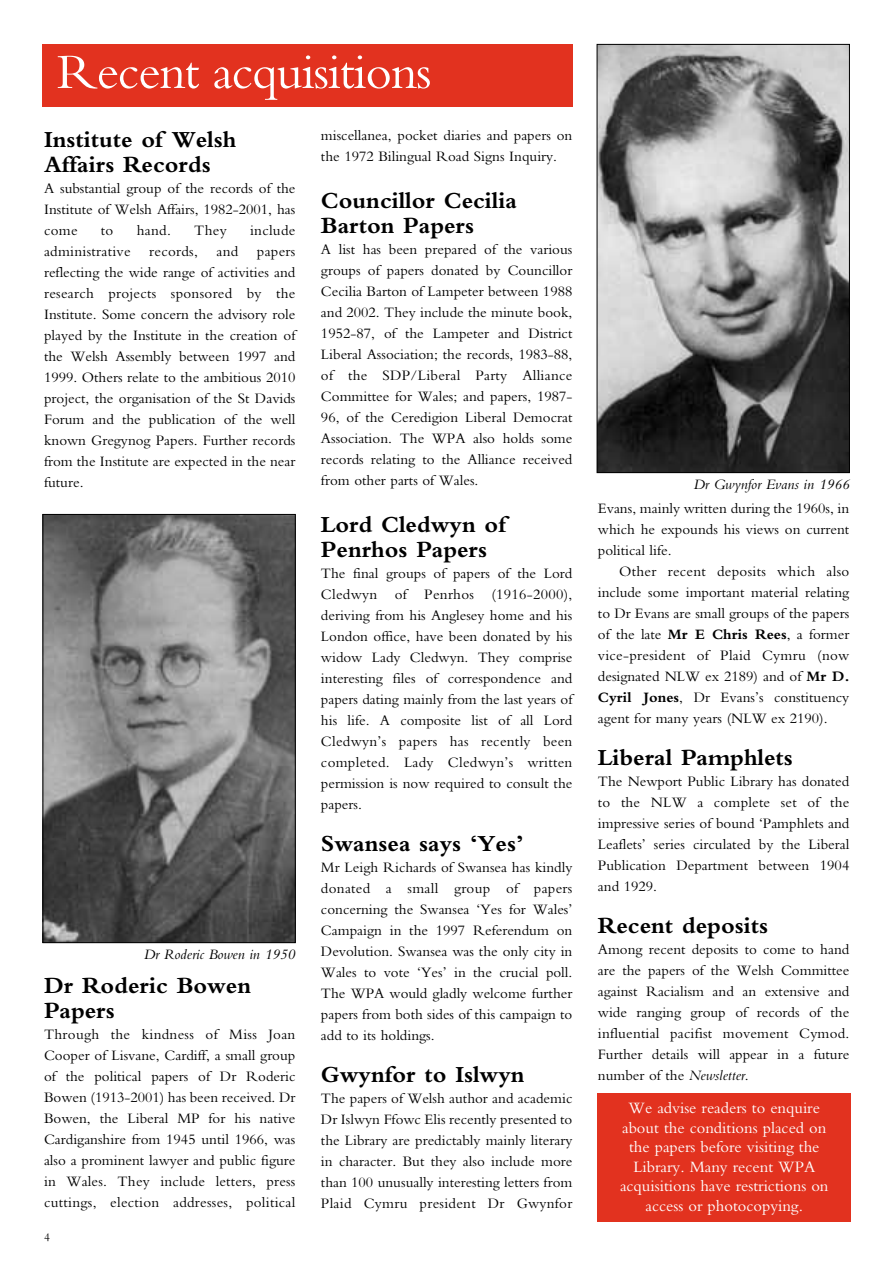
<style>
.page{position:relative;width:893px;height:1263px;background:#fff}
.page>*{position:absolute;margin:0;border:0;box-sizing:border-box;transform-origin:0 0}
.t1{font:51px "Bembo";letter-spacing:-.025em;color:#fff}
.t2{font:700 24px/25.5px "Bembo";color:#000}
.t3{font:16.5px/19.5px "Bembo";color:#fff;text-align:center}
.t4{font:15px/21px "Bembo";color:#000;text-align:justify}
.t5{font:italic 15px "Bembo";color:#000}
.t6{font:12px "Bembo";color:#000}
.s1{font-weight:700}
.s2{font-style:italic}
</style>
<div class="page">
<div style="left:43px;top:44px;width:530px;height:62px;background:#e2321f"></div>
<img style="left:45px;top:516px;width:249px;height:425px">
<div style="left:43px;top:514px;width:253px;height:429px;border:1px solid #000"></div>
<img style="left:598px;top:46px;width:249px;height:425px">
<div style="left:596px;top:44px;width:253px;height:429px;border:1px solid #000"></div>
<div style="left:597px;top:1094px;width:253px;height:128px;background:#e2321f"></div>
<h1 class="t1" style="left:57px;top:54px;width:376px">Recent acquisitions</h1>
<h2 class="t2" style="left:44px;top:129px;width:194px">Institute of Welsh<br>Affairs Records</h2>
<p class="t4" style="left:44px;top:180px;width:253px">A substantial group of the records of the Institute of Welsh Affairs, 1982-2001, has come</p>
<p class="t4" style="left:44px;top:222px;width:253px;text-indent:206px">include administrative records, and papers reflecting the wide range of activities and research projects sponsored by the Institute. Some concern the advisory role played by the Institute in the creation of the Welsh Assembly between 1997 and 1999. Others relate to the ambitious 2010 project, the organisation of the St Davids Forum and the publication of the well known Gregynog Papers. Further records from the Institute are expected in the near future.</p>
<p class="t4" style="left:101px;top:222px;width:14px">to</p>
<p class="t4" style="left:137px;top:222px;width:36px">hand.</p>
<p class="t4" style="left:194px;top:222px;width:34px">They</p>
<p class="t5" style="left:144px;top:949px;width:153px">Dr Roderic Bowen in 1950</p>
<h2 class="t2" style="left:44px;top:975px;width:209px">Dr Roderic Bowen<br>Papers</h2>
<p class="t4" style="left:44px;top:1026px;width:253px">Through the kindness of Miss Joan Cooper of Lisvane, Cardiff, a small group of the political papers of Dr Roderic Bowen (1913-2001) has been received. Dr Bowen, the Liberal MP for his native Cardiganshire from 1945 until 1966, was also a prominent lawyer and public figure in Wales. They include letters, press cuttings, election addresses, political</p>
<p class="t6" style="left:44px;top:1233px;width:7px">4</p>
<p class="t4" style="left:321px;top:126px;width:253px">miscellanea, pocket diaries and papers on the 1972 Bilingual Road Signs Inquiry.</p>
<h2 class="t2" style="left:321px;top:190px;width:197px">Councillor Cecilia<br>Barton Papers</h2>
<p class="t4" style="left:321px;top:240px;width:253px">A list has been prepared of the various groups of papers donated by Councillor Cecilia Barton of Lampeter between 1988 and 2002. They include the minute book, 1952-87, of the Lampeter and District Liberal Association; the records, 1983-88, of the SDP/Liberal Party Alliance Committee for Wales; and papers, 1987- 96, of the Ceredigion Liberal Democrat Association. The WPA also holds some records relating to the Alliance received from other parts of Wales.</p>
<h2 class="t2" style="left:321px;top:514px;width:187px">Lord Cledwyn of<br>Penrhos Papers</h2>
<p class="t4" style="left:321px;top:564px;width:253px">The final groups of papers of the Lord Cledwyn of Penrhos (1916-2000), deriving from his Anglesey home and his London office, have been donated by his widow Lady Cledwyn. They comprise interesting files of correspondence and papers dating mainly from the last years of his life. A composite list of all Lord Cledwyn’s papers has recently been completed. Lady Cledwyn’s written permission is now required to consult the papers.</p>
<h2 class="t2" style="left:321px;top:833px;width:204px">Swansea says ‘Yes’</h2>
<p class="t4" style="left:321px;top:858px;width:253px">Mr Leigh Richards of Swansea has kindly donated a small group of papers concerning the Swansea ‘Yes for Wales’ Campaign in the 1997 Referendum on Devolution. Swansea was the only city in Wales to vote ‘Yes’ in the crucial poll.<br>The WPA would gladly welcome further papers from both sides of this campaign to add to its holdings.</p>
<h2 class="t2" style="left:321px;top:1064px;width:205px">Gwynfor to Islwyn</h2>
<p class="t4" style="left:321px;top:1089px;width:253px">The papers of Welsh author and academic Dr Islwyn Ffowc Elis recently presented to the Library are predictably mainly literary in character. But they also include more than 100 unusually interesting letters from Plaid Cymru president Dr Gwynfor</p>
<p class="t5" style="left:693px;top:479px;width:157px">Dr Gwynfor Evans in 1966</p>
<p class="t4" style="left:598px;top:499px;width:253px">Evans, mainly written during the 1960s, in which he expounds his views on current political life.</p>
<p class="t4" style="left:598px;top:562px;width:253px;text-indent:21px">Other recent deposits which also include some important material relating to Dr Evans are small groups of the papers of the late <span class="s1">Mr E Chris Rees</span>, a former vice-president of Plaid Cymru (now designated NLW ex 2189) and of <span class="s1">Mr D.<br>Cyril Jones</span>, Dr Evans’s constituency agent for many years (NLW ex 2190).</p>
<h2 class="t2" style="left:598px;top:747px;width:196px">Liberal Pamphlets</h2>
<p class="t4" style="left:598px;top:772px;width:253px">The Newport Public Library has donated to the NLW a complete set of the impressive series of bound ‘Pamphlets and Leaflets’ series circulated by the Liberal Publication Department between 1904 and 1929.</p>
<h2 class="t2" style="left:598px;top:915px;width:172px">Recent deposits</h2>
<p class="t4" style="left:598px;top:940px;width:253px">Among recent deposits to come to hand are the papers of the Welsh Committee against Racialism and an extensive and wide ranging group of records of the influential pacifist movement Cymod.<br>Further details will appear in a future number of the <span class="s2">Newsletter</span>.</p>
<p class="t3" style="left:620px;top:1100px;width:210px">We advise readers to enquire about the conditions placed on the papers before visiting the<br>Library. Many recent WPA acquisitions have restrictions on access or photocopying.</p>
</div>
